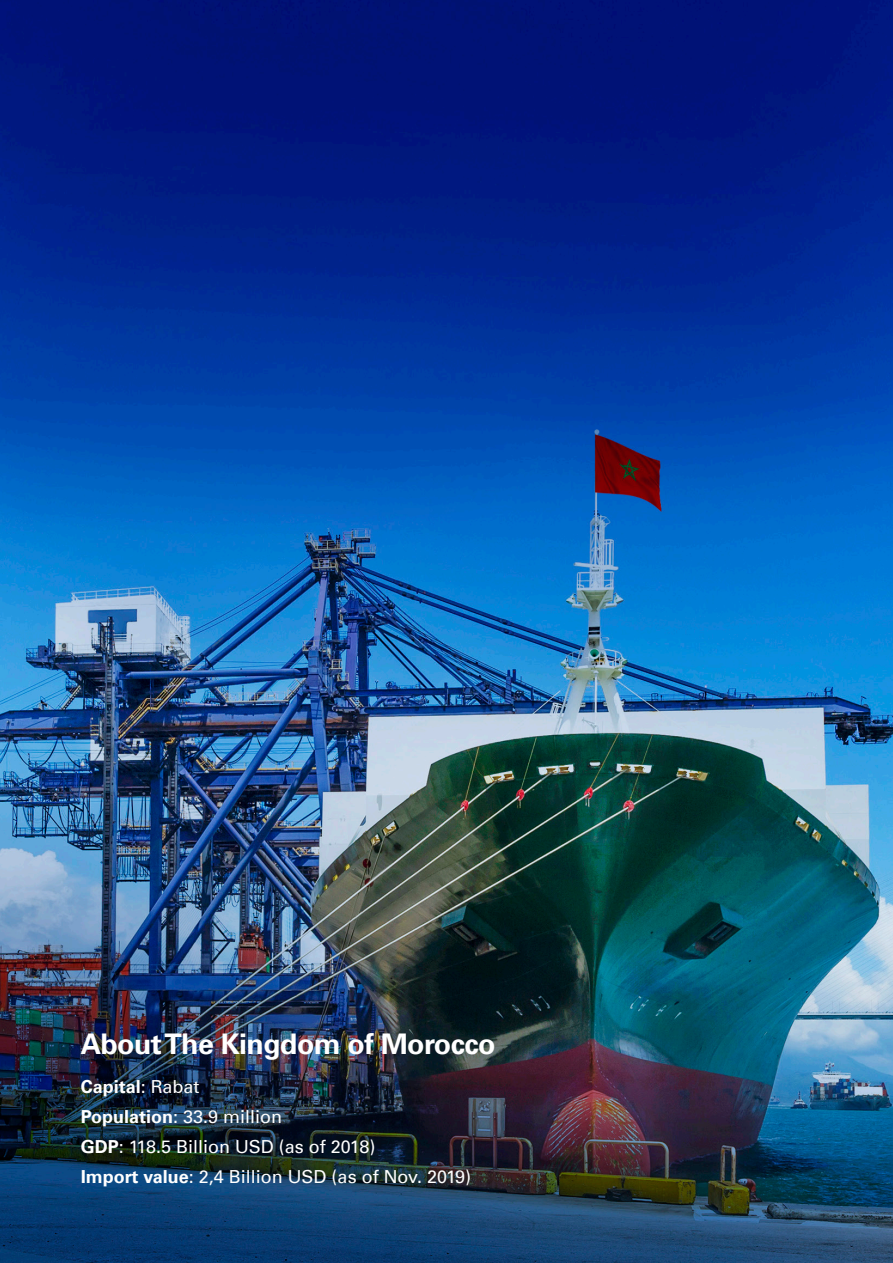
<style>
.page{position:relative;width:893px;height:1263px;background:#fff}
.page>*{position:absolute;margin:0;border:0;box-sizing:border-box;transform-origin:0 0}
.t1{font:700 28.5px "Univers Com 65";letter-spacing:-.02em;color:#fff}
.t2{font:18px "Univers Com 55 Roman";color:#fff}
.t3{font:700 18px "Univers Com 65";color:#fff}
.s1{font-family:"Univers Com 55 Roman";font-weight:400}
.s2{font-family:"Univers Com 65";font-weight:700}
</style>
<div class="page">
<img style="left:0;top:0;width:893px;height:1263px">
<p class="t1" style="left:81px;top:1027px;width:416px">About The Kingdom of Morocco</p>
<p class="t3" style="left:81px;top:1076px;width:120px">Capital<span class="s1">: Rabat</span></p>
<p class="t2" style="left:81px;top:1106px;width:203px"><span class="s2">Population</span>: 33.9 million</p>
<p class="t2" style="left:81px;top:1136px;width:296px"><span class="s2">GDP</span>: 118.5 Billion USD (as of 2018)</p>
<p class="t2" style="left:81px;top:1166px;width:392px"><span class="s2">Import value</span>: 2,4 Billion USD (as of Nov. 2019)</p>
</div>
